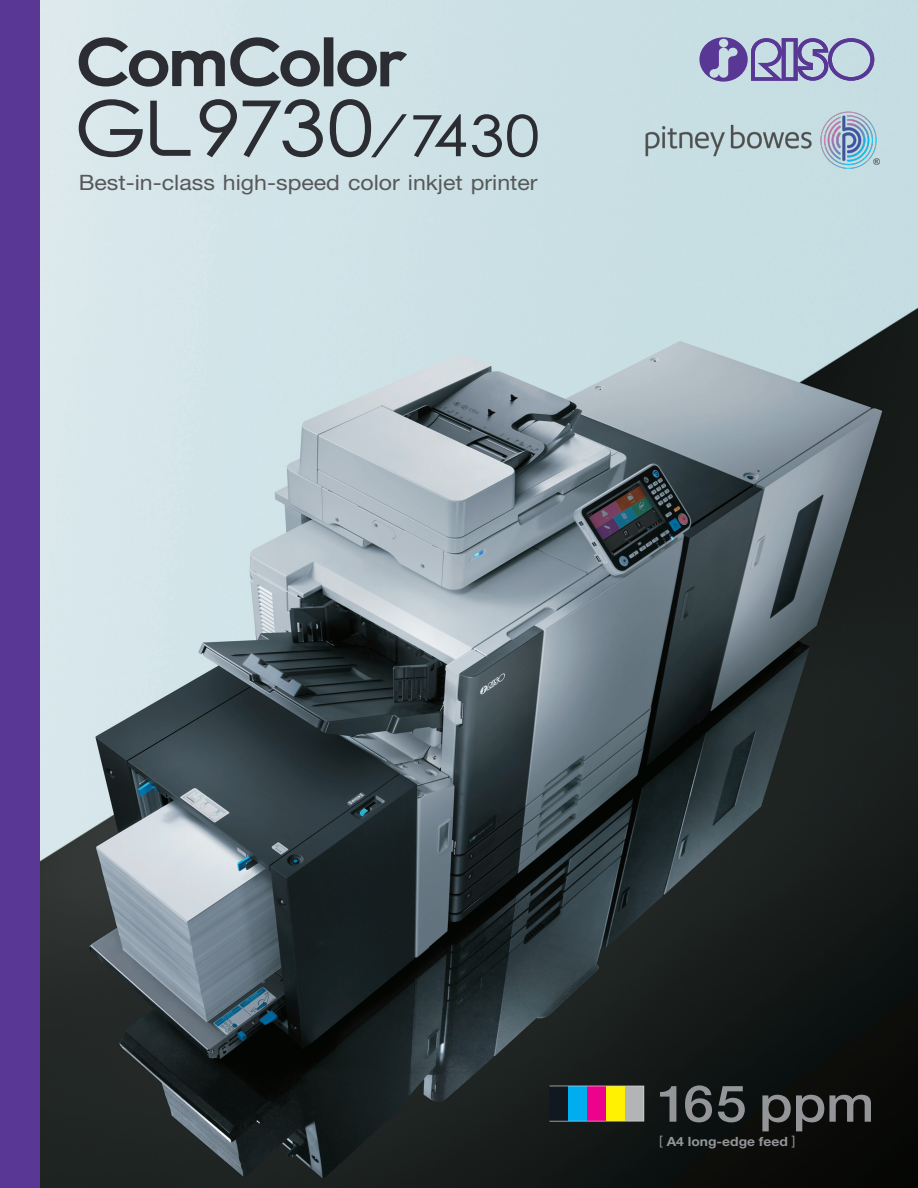
<style>
.page{position:relative;width:918px;height:1188px;background:#fff}
.page>*{position:absolute;margin:0;border:0;box-sizing:border-box;transform-origin:0 0}
.t1{font:500 50.85px "Helvetica Neue";letter-spacing:-.005em;color:#939598;scale:1.09 1}
.t2{font:21.15px "Helvetica Neue";color:#57585a;scale:1.09 1}
.t3{font:700 12.75px "Helvetica Neue LT Pro";color:#939598;scale:1.09 1}
.s1{font-family:"Helvetica Neue";font-weight:400}
</style>
<div class="page">
<img style="left:39px;top:0;width:879px;height:1188px">
<div style="left:0;top:0;width:39px;height:1188px;background:#593795"></div>
<svg style="left:699px;top:37px;width:175px;height:45px;background:#9898c2"></svg>
<svg style="left:79px;top:37px;width:241px;height:50px;background:#949ea3"></svg>
<div style="left:324px;top:37px;width:9px;height:49px;background:#2c2d32"></div>
<svg style="left:337px;top:50px;width:70px;height:37px;background:#828d92"></svg>
<svg style="left:79px;top:99px;width:64px;height:58px;background:#a3adb1"></svg>
<svg style="left:150px;top:101px;width:41px;height:55px;background:#aebabe"></svg>
<svg style="left:200px;top:99px;width:37px;height:58px;background:#98a3a8"></svg>
<svg style="left:243px;top:99px;width:80px;height:58px;background:#a1aeb3"></svg>
<svg style="left:413px;top:114px;width:53px;height:43px;background:#99a8ad"></svg>
<svg style="left:472px;top:114px;width:66px;height:43px;background:#97a6ab"></svg>
<svg style="left:330px;top:99px;width:77px;height:58px;background:#a8b7bc"></svg>
<svg style="left:549px;top:1086px;width:95px;height:36px;background:#8a7d78"></svg>
<img style="left:645px;top:112px;width:231px;height:56px">
<svg style="left:873px;top:158px;width:6px;height:10px"></svg>
<p class="t2" style="left:79px;top:170px;width:423px">Best-in-class high-speed color inkjet printer</p>
<h1 class="t1" style="left:657px;top:1073px;width:201px">165 ppm</h1>
<p class="t3" style="left:659px;top:1134px;width:126px"><span class="s1">[</span> A4 long-edge feed <span class="s1">]</span></p>
</div>
